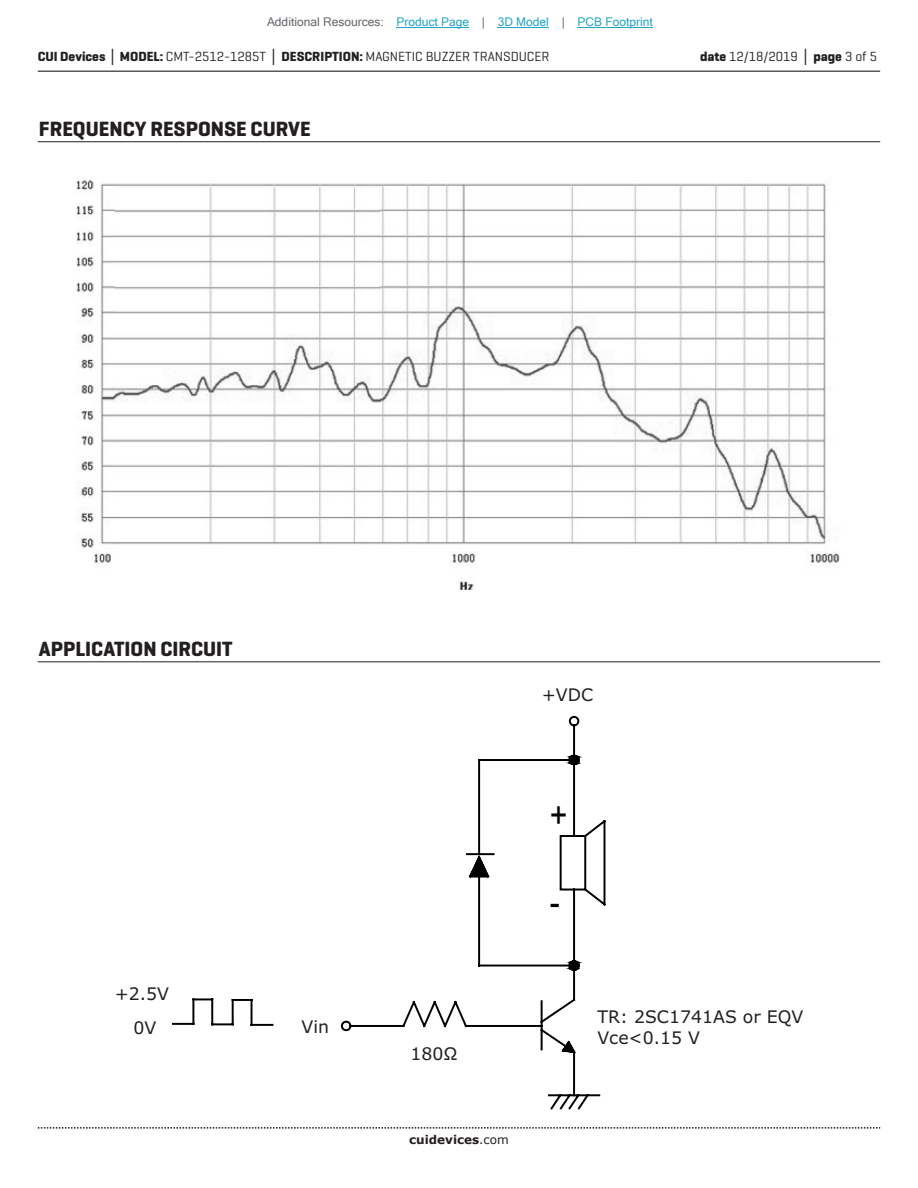
<style>
.page{position:relative;width:918px;height:1188px;background:#fff}
.page>*{position:absolute;margin:0;border:0;box-sizing:border-box;transform-origin:0 0}
.t1{font:36.9px "Arial Narrow";color:#000}
.t2{font:700 21px "Geogrotesque";color:#231f20}
.t3{font:17.25px/34.2px "Verdana";color:#231f20;text-align:center}
.t4{font:13.5px "Geogrotesque";color:#231f20}
.t5{font:12px "Microsoft Sans Serif";color:#23a4c6}
.t6{font:700 12px "Verdana";color:#231f20}
.s1{color:#63676b}
.s2{font-weight:700}
.s3{font-family:"Verdana";font-weight:700}
.s4{font-weight:400}
</style>
<div class="page">
<hr style="left:38px;top:71px;width:842px;height:1px;background:#231f20">
<svg style="left:38px;top:1127px;width:842px;height:2px"></svg>
<hr style="left:38px;top:661px;width:842px;height:1px;background:#231f20">
<hr style="left:38px;top:141px;width:842px;height:1px;background:#231f20">
<img style="left:76px;top:180px;width:764px;height:410px">
<svg style="left:172px;top:998px;width:429px;height:112px"></svg>
<svg style="left:340px;top:715px;width:241px;height:340px"></svg>
<svg style="left:465px;top:753px;width:141px;height:219px"></svg>
<hr style="left:397px;top:27px;width:72px;height:1px;background:#23a4c6">
<hr style="left:498px;top:27px;width:51px;height:1px;background:#23a4c6">
<hr style="left:578px;top:27px;width:75px;height:1px;background:#23a4c6">
<p class="t5" style="left:267px;top:15px;width:387px"><span class="s1">Additional Resources:</span> Product Page <span class="s1">|</span> 3D Model <span class="s1">|</span> PCB Footprint</p>
<p class="t4" style="left:38px;top:48px;width:513px"><span class="s2">CUI Devices</span> <span class="s3">│</span> <span class="s2">MODEL:</span> CMT-2512-1285T <span class="s3">│</span> <span class="s2">DESCRIPTION:</span> MAGNETIC BUZZER TRANSDUCER</p>
<h2 class="t2" style="left:39px;top:116px;width:273px">FREQUENCY RESPONSE CURVE</h2>
<p class="t4" style="left:700px;top:48px;width:179px"><span class="s2">date</span> 12/18/2019 <span class="s3">│</span> <span class="s2">page</span> 3 of 5</p>
<h2 class="t2" style="left:39px;top:636px;width:195px">APPLICATION CIRCUIT</h2>
<p class="t3" style="left:542px;top:677px;width:53px">+VDC</p>
<h1 class="t1" style="left:550px;top:788px;width:19px">+</h1>
<h1 class="t1" style="left:550px;top:875px;width:12px">-</h1>
<p class="t3" style="left:115px;top:976px;width:56px">+2.5V<br>0V</p>
<p class="t3" style="left:302px;top:1009px;width:29px">Vin</p>
<p class="t3" style="left:411px;top:1037px;width:49px">180Ω</p>
<p class="t6" style="left:409px;top:1131px;width:101px">cuidevices<span class="s4">.com</span></p>
<p class="t3" style="left:597px;top:1006px;width:207px;line-height:20.9px;text-align:left">TR: 2SC1741AS or EQV<br>Vce&lt;0.15 V</p>
</div>
